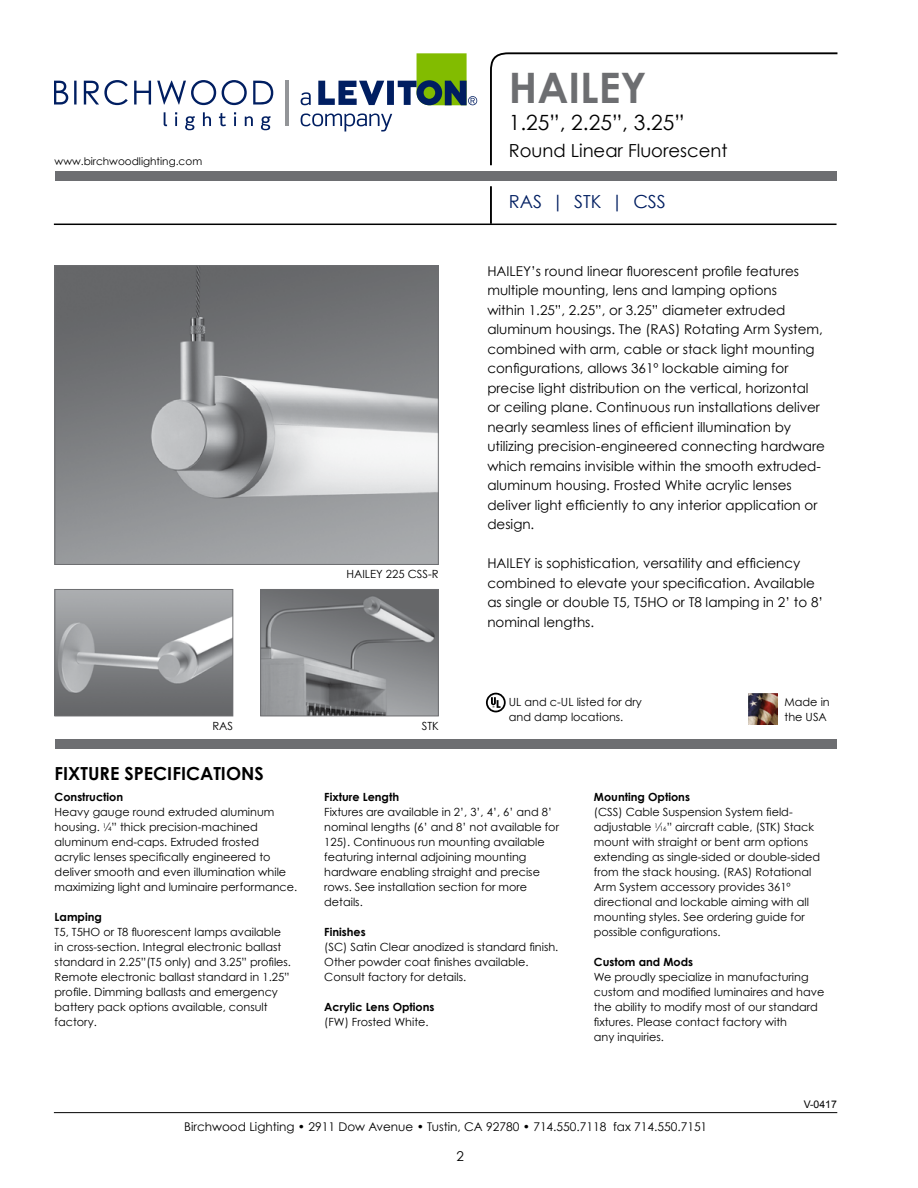
<style>
.page{position:relative;width:918px;height:1188px;background:#fff}
.page>*{position:absolute;margin:0;border:0;box-sizing:border-box;transform-origin:0 0}
.t1{font:700 42px "Century Gothic";color:#6d6e71}
.t2{font:21px "Century Gothic";color:#000}
.t3{font:18px "Century Gothic";color:#000}
.t4{font:700 18px "Century Gothic";color:#000}
.t5{font:18px "Century Gothic";color:#001e61}
.t6{font:13.5px/19.5px "Century Gothic";color:#000}
.t7{font:12px "Century Gothic";color:#000}
.t8{font:11.25px/15px "Century Gothic";color:#000}
.t9{font:700 11.25px "Century Gothic";color:#000}
.t10{font:10.5px "Century Gothic";color:#000}
.t11{font:10.5px "Arial";color:#000}
.s1{font-size:6.15px}
</style>
<div class="page">
<hr style="left:54px;top:1112px;width:783px;height:1px;background:#000">
<svg style="left:301px;top:53px;width:176px;height:79px"></svg>
<hr style="left:285px;top:81px;width:3px;height:45px;background:#939598">
<svg style="left:54px;top:80px;width:219px;height:50px"></svg>
<div style="left:55px;top:172px;width:782px;height:9px;background:#6d6e71"></div>
<svg style="left:489px;top:52px;width:349px;height:172px"></svg>
<hr style="left:54px;top:224px;width:783px;height:1px;background:#000">
<div style="left:55px;top:739px;width:782px;height:10px;background:#6d6e71"></div>
<svg style="left:486px;top:693px;width:20px;height:19px"></svg>
<img style="left:56px;top:267px;width:381px;height:296px">
<div style="left:54px;top:265px;width:385px;height:300px;border:1px solid #6d6e71"></div>
<img style="left:56px;top:591px;width:175px;height:123px">
<div style="left:54px;top:589px;width:179px;height:127px;border:1px solid #6d6e71"></div>
<img style="left:262px;top:591px;width:175px;height:123px">
<div style="left:260px;top:589px;width:179px;height:127px;border:1px solid #6d6e71"></div>
<img style="left:749px;top:693px;width:29px;height:32px">
<p class="t10" style="left:55px;top:155px;width:149px">www.birchwoodlighting.com</p>
<p class="t8" style="left:346px;top:566px;width:94px">HAILEY 225 CSS-R</p>
<p class="t8" style="left:212px;top:719px;width:22px">RAS</p>
<p class="t8" style="left:422px;top:719px;width:19px">STK</p>
<h3 class="t4" style="left:55px;top:762px;width:211px">FIXTURE SPECIFICATIONS</h3>
<h1 class="t1" style="left:509px;top:61px;width:139px">HAILEY</h1>
<h2 class="t2" style="left:509px;top:109px;width:177px">1.25”, 2.25”, 3.25”</h2>
<h3 class="t3" style="left:509px;top:139px;width:220px">Round Linear Fluorescent</h3>
<h3 class="t5" style="left:509px;top:190px;width:159px">RAS | STK | CSS</h3>
<p class="t6" style="left:487px;top:261px;width:339px">HAILEY’s round linear fluorescent profile features multiple mounting, lens and lamping options<br>within 1.25”, 2.25”, or 3.25” diameter extruded aluminum housings. The (RAS) Rotating Arm System, combined with arm, cable or stack light mounting configurations, allows 361º lockable aiming for precise light distribution on the vertical, horizontal or ceiling plane. Continuous run installations deliver nearly seamless lines of efficient illumination by utilizing precision-engineered connecting hardware which remains invisible within the smooth extruded&shy;aluminum housing. Frosted White acrylic lenses deliver light efficiently to any interior application or design.</p>
<p class="t6" style="left:487px;top:553px;width:337px">HAILEY is sophistication, versatility and efficiency combined to elevate your specification. Available as single or double T5, T5HO or T8 lamping in 2’ to 8’ nominal lengths.</p>
<p class="t8" style="left:509px;top:694px;width:135px">UL and c-UL listed for dry and damp locations.</p>
<p class="t8" style="left:785px;top:694px;width:47px">Made in the USA</p>
<p class="t9" style="left:55px;top:790px;width:70px">Construction</p>
<p class="t8" style="left:55px;top:804px;width:244px">Heavy gauge round extruded aluminum housing. <sup>1</sup>⁄<span class="s1">4</span>” thick precision-machined aluminum end-caps. Extruded frosted acrylic lenses specifically engineered to deliver smooth and even illumination while maximizing light and luminaire performance.</p>
<p class="t9" style="left:55px;top:910px;width:49px">Lamping</p>
<p class="t8" style="left:55px;top:924px;width:238px">T5, T5HO or T8 fluorescent lamps available in cross-section. Integral electronic ballast standard in 2.25”(T5 only) and 3.25” profiles.<br>Remote electronic ballast standard in 1.25” profile. Dimming ballasts and emergency battery pack options available, consult factory.</p>
<p class="t9" style="left:324px;top:790px;width:76px">Fixture Length</p>
<p class="t8" style="left:324px;top:804px;width:236px">Fixtures are available in 2’, 3’, 4’, 6’ and 8’ nominal lengths (6’ and 8’ not available for 125). Continuous run mounting available featuring internal adjoining mounting hardware enabling straight and precise rows. See installation section for more details.</p>
<p class="t9" style="left:324px;top:925px;width:43px">Finishes</p>
<p class="t8" style="left:324px;top:939px;width:236px">(SC) Satin Clear anodized is standard finish.<br>Other powder coat finishes available.<br>Consult factory for details.</p>
<p class="t9" style="left:324px;top:1000px;width:112px">Acrylic Lens Options</p>
<p class="t8" style="left:324px;top:1014px;width:106px">(FW) Frosted White.</p>
<p class="t9" style="left:594px;top:790px;width:98px">Mounting Options</p>
<p class="t8" style="left:594px;top:804px;width:228px">(CSS) Cable Suspension System field&shy;adjustable <sup>1</sup>⁄<span class="s1">16</span>” aircraft cable, (STK) Stack mount with straight or bent arm options extending as single-sided or double-sided from the stack housing. (RAS) Rotational Arm System accessory provides 361º directional and lockable aiming with all mounting styles. See ordering guide for possible configurations.</p>
<p class="t9" style="left:594px;top:955px;width:101px">Custom and Mods</p>
<p class="t8" style="left:594px;top:969px;width:232px">We proudly specialize in manufacturing custom and modified luminaires and have the ability to modify most of our standard fixtures. Please contact factory with<br>any inquiries.</p>
<p class="t11" style="left:804px;top:1098px;width:35px">V-0417</p>
<p class="t7" style="left:184px;top:1119px;width:525px">Birchwood Lighting • 2911 Dow Avenue • Tustin, CA 92780 • 714.550.7118 fax 714.550.7151</p>
<p class="t6" style="left:456px;top:1147px;width:9px">2</p>
</div>
